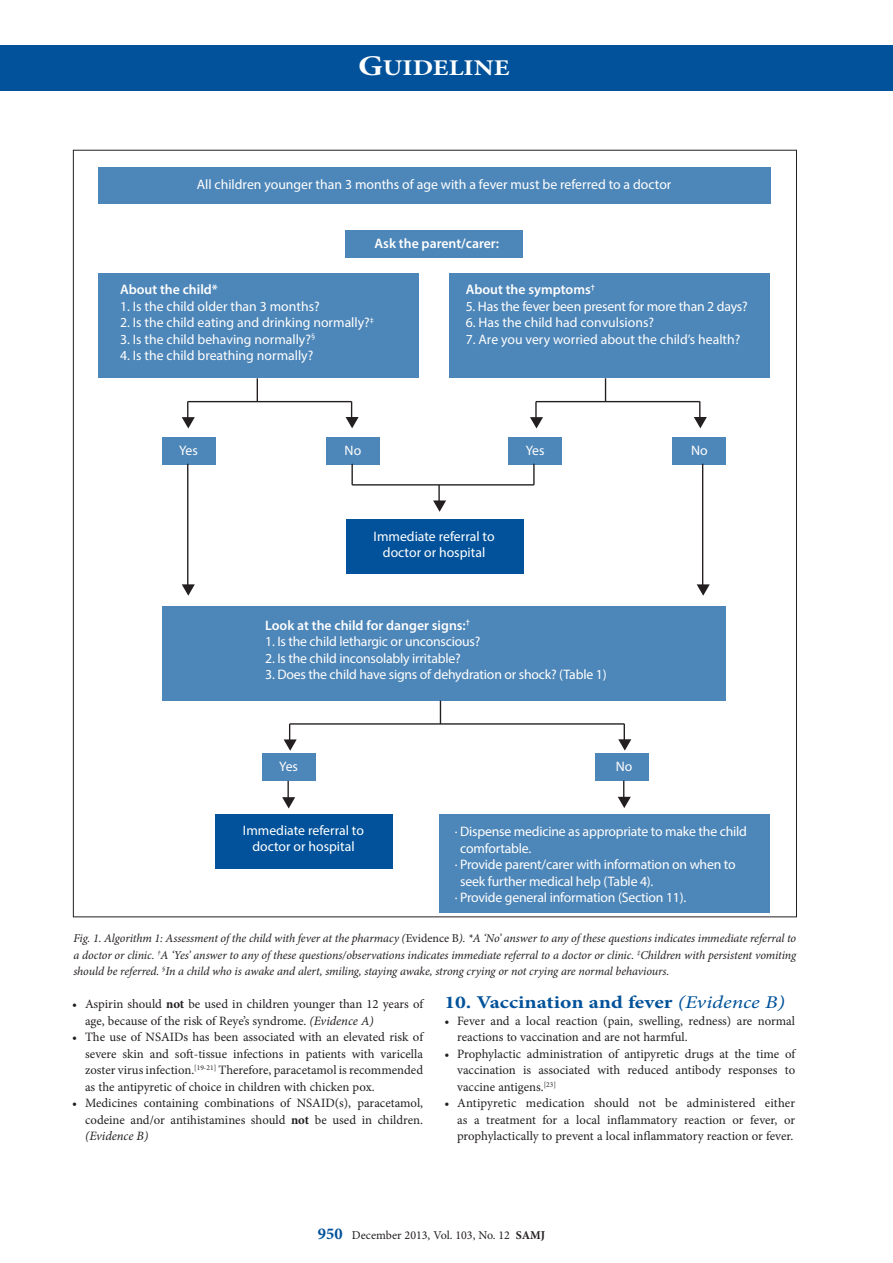
<style>
.page{position:relative;width:893px;height:1263px;background:#fff}
.page>*{position:absolute;margin:0;border:0;box-sizing:border-box;transform-origin:0 0}
.t1{font:700 22.5px "Minion Pro";color:#fff;scale:1.2 1}
.B_HEAD{font:700 18px "Minion Pro";color:#01529a;scale:1.2 1}
.t2{font:13.8px/16.5px "Myriad Pro";letter-spacing:-.01em;color:#fff;text-align:center}
.t3{font:600 13.8px "Myriad Pro";color:#fff}
.t4{font:12.75px/16.5px "Minion Pro";color:#231f20;text-align:justify}
.CAPTIONS{font:italic 12px/16.5px "Minion Pro";letter-spacing:-.01em;color:#231f20;text-align:justify}
.t5{font:12px "Minion Pro";color:#231f20}
.s1{font-size:28.5px}
.s2{font-style:normal}
.s3{font-weight:700}
.s4{font-style:italic}
.s5{font-weight:400;font-style:italic}
.s6{font-weight:700;font-size:16.5px;color:#01529a}
</style>
<div class="page">
<div style="left:0;top:45px;width:893px;height:45px;background:#01529a"></div>
<div style="left:98px;top:168px;width:672px;height:36px;background:#4d86b8"></div>
<div style="left:345px;top:230px;width:178px;height:28px;background:#4d86b8"></div>
<div style="left:98px;top:274px;width:321px;height:104px;background:#4d86b8"></div>
<div style="left:449px;top:274px;width:321px;height:104px;background:#4d86b8"></div>
<div style="left:162px;top:437px;width:53px;height:28px;background:#4d86b8"></div>
<div style="left:326px;top:437px;width:53px;height:28px;background:#4d86b8"></div>
<div style="left:508px;top:437px;width:53px;height:28px;background:#4d86b8"></div>
<div style="left:673px;top:437px;width:53px;height:28px;background:#4d86b8"></div>
<div style="left:346px;top:519px;width:177px;height:55px;background:#01529a"></div>
<div style="left:162px;top:606px;width:564px;height:94px;background:#4d86b8"></div>
<div style="left:262px;top:753px;width:53px;height:28px;background:#4d86b8"></div>
<div style="left:595px;top:753px;width:53px;height:28px;background:#4d86b8"></div>
<div style="left:440px;top:814px;width:330px;height:99px;background:#4d86b8"></div>
<div style="left:215px;top:814px;width:178px;height:55px;background:#01529a"></div>
<svg style="left:182px;top:402px;width:13px;height:26px"></svg>
<svg style="left:346px;top:401px;width:13px;height:27px"></svg>
<svg style="left:257px;top:378px;width:1px;height:23px"></svg>
<hr style="left:188px;top:401px;width:164px;height:1px;background:#231f20">
<hr style="left:535px;top:402px;width:2px;height:21px;background:#231f20">
<svg style="left:530px;top:417px;width:13px;height:11px"></svg>
<svg style="left:694px;top:401px;width:13px;height:27px"></svg>
<svg style="left:605px;top:378px;width:1px;height:23px"></svg>
<hr style="left:536px;top:401px;width:164px;height:1px;background:#231f20">
<hr style="left:438px;top:485px;width:2px;height:21px;background:#231f20">
<svg style="left:433px;top:500px;width:13px;height:12px"></svg>
<hr style="left:533px;top:464px;width:2px;height:21px;background:#231f20">
<hr style="left:351px;top:464px;width:2px;height:21px;background:#231f20">
<hr style="left:352px;top:484px;width:182px;height:1px;background:#231f20">
<hr style="left:187px;top:464px;width:1px;height:126px;background:#231f20">
<svg style="left:182px;top:584px;width:13px;height:12px"></svg>
<hr style="left:702px;top:464px;width:1px;height:126px;background:#231f20">
<svg style="left:697px;top:584px;width:13px;height:12px"></svg>
<svg style="left:284px;top:724px;width:13px;height:27px"></svg>
<svg style="left:618px;top:724px;width:13px;height:27px"></svg>
<svg style="left:440px;top:700px;width:1px;height:23px"></svg>
<hr style="left:290px;top:723px;width:334px;height:2px;background:#231f20">
<hr style="left:287px;top:781px;width:2px;height:22px;background:#231f20">
<svg style="left:282px;top:797px;width:13px;height:11px"></svg>
<svg style="left:618px;top:780px;width:13px;height:28px"></svg>
<h1 class="t1" style="left:358px;top:52px;width:128px"><span class="s1">G</span>UIDELINE</h1>
<p class="t2" style="left:197px;top:176px;width:476px">All children younger than 3 months of age with a fever must be referred to a doctor</p>
<p class="t3" style="left:375px;top:235px;width:126px">Ask the parent/carer:</p>
<p class="t3" style="left:120px;top:281px;width:99px">About the child*</p>
<p class="t2" style="left:120px;top:298px;width:201px">1. Is the child older than 3 months?</p>
<p class="t2" style="left:120px;top:314px;width:255px">2. Is the child eating and drinking normally?<sup>‡</sup></p>
<p class="t2" style="left:120px;top:331px;width:197px">3. Is the child behaving normally?<sup>§</sup></p>
<p class="t2" style="left:120px;top:347px;width:195px">4. Is the child breathing normally?</p>
<p class="t3" style="left:466px;top:281px;width:131px">About the symptoms<sup>†</sup></p>
<p class="t2" style="left:466px;top:298px;width:283px">5. Has the fever been present for more than 2 days?</p>
<p class="t2" style="left:466px;top:314px;width:190px">6. Has the child had convulsions?</p>
<p class="t2" style="left:466px;top:331px;width:276px">7. Are you very worried about the child’s health?</p>
<p class="t2" style="left:179px;top:442px;width:20px">Yes</p>
<p class="t2" style="left:345px;top:442px;width:18px">No</p>
<p class="t2" style="left:526px;top:442px;width:20px">Yes</p>
<p class="t2" style="left:691px;top:442px;width:18px">No</p>
<p class="t2" style="left:374px;top:528px;width:123px">Immediate referral to doctor or hospital</p>
<p class="t3" style="left:265px;top:616px;width:206px">Look at the child for danger signs:<sup>†</sup></p>
<p class="t2" style="left:265px;top:633px;width:217px">1. Is the child lethargic or unconscious?</p>
<p class="t2" style="left:265px;top:650px;width:197px">2. Is the child inconsolably irritable?</p>
<p class="t2" style="left:265px;top:666px;width:343px">3. Does the child have signs of dehydration or shock? (Table 1)</p>
<p class="t2" style="left:279px;top:758px;width:20px">Yes</p>
<p class="t2" style="left:616px;top:758px;width:18px">No</p>
<p class="t2" style="left:243px;top:822px;width:123px">Immediate referral to doctor or hospital</p>
<p class="t2" style="left:455px;top:823px;width:294px">· Dispense medicine as appropriate to make the child</p>
<p class="t2" style="left:460px;top:840px;width:72px">comfortable.</p>
<p class="t2" style="left:455px;top:856px;width:282px">· Provide parent/carer with information on when to</p>
<p class="t2" style="left:460px;top:873px;width:195px">seek further medical help (Table 4).</p>
<p class="t2" style="left:455px;top:889px;width:233px">· Provide general information (Section 11).</p>
<p class="CAPTIONS" style="left:73px;top:930px;width:724px">Fig. 1. Algorithm 1: Assessment of the child with fever at the pharmacy (<span class="s2">Evidence B</span>). *A ‘No’ answer to any of these questions indicates immediate referral to a doctor or clinic. <sup>†</sup>A ‘Yes’ answer to any of these questions/observations indicates immediate referral to a doctor or clinic. <sup>‡</sup>Children with persistent vomiting should be referred. <sup>§</sup>In a child who is awake and alert, smiling, staying awake, strong crying or not crying are normal behaviours.</p>
<p class="t4" style="left:85px;top:996px;width:340px;text-indent:-13px">• Aspirin should <span class="s3">not</span> be used in children younger than 12 years of age, because of the risk of Reye’s syndrome. <span class="s4">(Evidence A)</span></p>
<p class="t4" style="left:85px;top:1029px;width:340px;text-indent:-13px">• The use of NSAIDs has been associated with an elevated risk of severe skin and soft-tissue infections in patients with varicella zoster virus infection.<sup>[19-21]</sup> Therefore, paracetamol is recommended as the antipyretic of choice in children with chicken pox.</p>
<p class="t4" style="left:85px;top:1095px;width:340px;text-indent:-13px">• Medicines containing combinations of NSAID(s), paracetamol, codeine and/or antihistamines should <span class="s3">not</span> be used in children. <span class="s4">(Evidence B)</span></p>
<h2 class="B_HEAD" style="left:444px;top:990px;width:285px">10. Vaccination and fever <span class="s5">(Evidence B)</span></h2>
<p class="t4" style="left:457px;top:1012px;width:340px;text-indent:-13px">• Fever and a local reaction (pain, swelling, redness) are normal reactions to vaccination and are not harmful.</p>
<p class="t4" style="left:457px;top:1045px;width:340px;text-indent:-13px">• Prophylactic administration of antipyretic drugs at the time of vaccination is associated with reduced antibody responses to vaccine antigens.<sup>[23]</sup></p>
<p class="t4" style="left:457px;top:1095px;width:340px;text-indent:-13px">• Antipyretic medication should not be administered either as a treatment for a local inflammatory reaction or fever, or prophylactically to prevent a local inflammatory reaction or fever.</p>
<p class="t5" style="left:318px;top:1227px;width:229px"><span class="s6">950</span> December 2013, Vol. 103, No. 12 <span class="s3">SAMJ</span></p>
</div>
